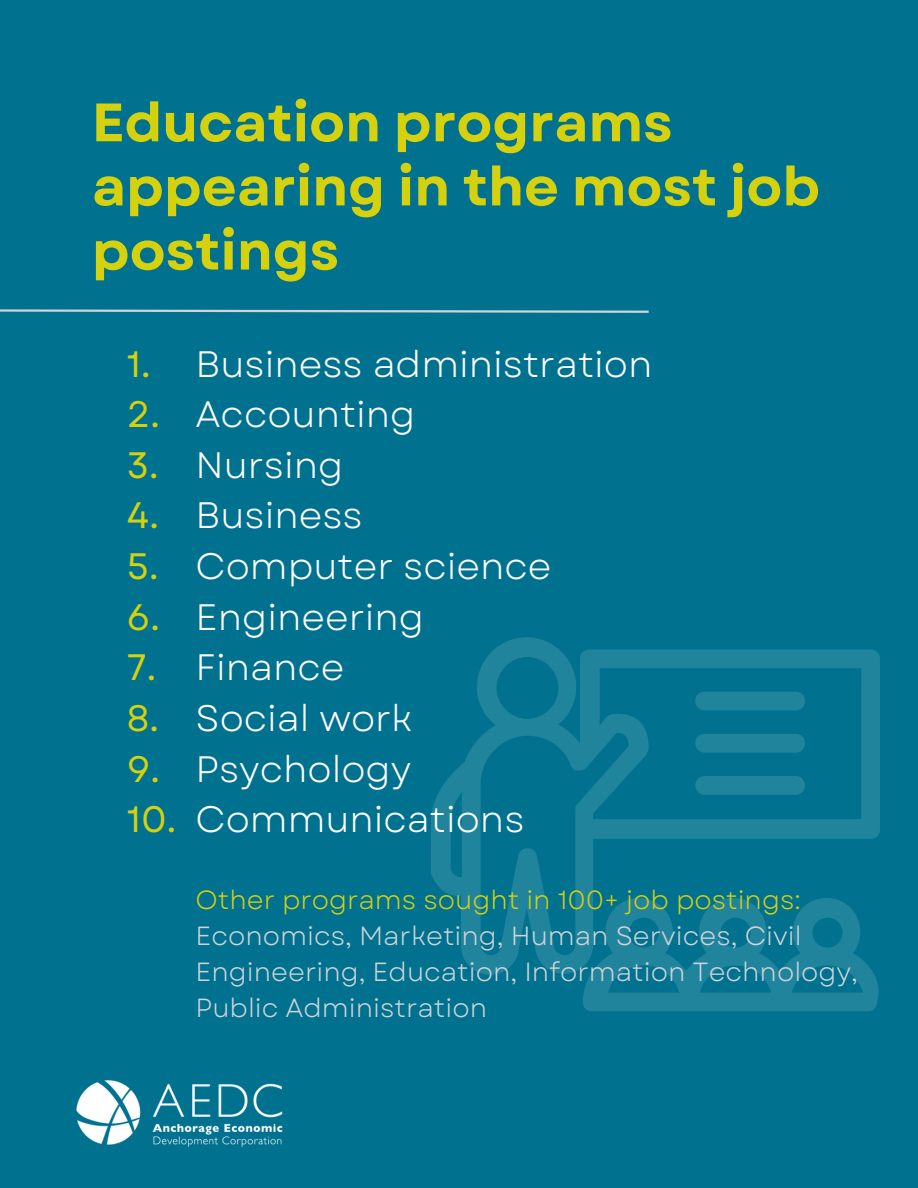
<style>
.page{position:relative;width:918px;height:1188px;background:#00728f}
.page>*{position:absolute;margin:0;border:0;box-sizing:border-box;transform-origin:0 0}
.t1{font:700 54px/64.2px "Garet";color:#d5d10e}
.t2{font:36.75px "Garet";color:#fff}
.t3{font:36.75px "Garet";color:#d5d10e}
.t4{font:26.25px/36px "Garet";color:#cfd4d8}
.t5{font:26.25px "Garet";color:#d5d10e}
</style>
<div class="page">
<svg style="left:583px;top:975px;width:296px;height:36px"></svg>
<svg style="left:431px;top:637px;width:449px;height:338px"></svg>
<div style="left:695px;top:692px;width:110px;height:18px;background:#21849d;border-radius:9px"></div>
<div style="left:695px;top:734px;width:110px;height:19px;background:#21849d;border-radius:9px"></div>
<div style="left:695px;top:776px;width:110px;height:19px;background:#21849d;border-radius:9px"></div>
<img style="left:76px;top:1080px;width:206px;height:67px">
<svg style="left:0;top:309px;width:649px;height:4px"></svg>
<p class="t1" style="left:92px;top:91px;width:730px">Education programs appearing in the most job postings</p>
<p class="t3" style="left:127px;top:337px;width:25px">1.</p>
<p class="t3" style="left:127px;top:388px;width:34px">2.</p>
<p class="t3" style="left:127px;top:438px;width:33px">3.</p>
<p class="t3" style="left:127px;top:489px;width:33px">4.</p>
<p class="t3" style="left:127px;top:540px;width:33px">5.</p>
<p class="t3" style="left:127px;top:590px;width:34px">6.</p>
<p class="t3" style="left:127px;top:641px;width:31px">7.</p>
<p class="t3" style="left:127px;top:692px;width:34px">8.</p>
<p class="t3" style="left:127px;top:742px;width:34px">9.</p>
<p class="t3" style="left:127px;top:793px;width:51px">10.</p>
<p class="t2" style="left:196px;top:337px;width:458px">Business administration</p>
<p class="t2" style="left:196px;top:388px;width:221px">Accounting</p>
<p class="t2" style="left:196px;top:438px;width:149px">Nursing</p>
<p class="t2" style="left:196px;top:489px;width:169px">Business</p>
<p class="t2" style="left:196px;top:540px;width:357px">Computer science</p>
<p class="t2" style="left:196px;top:590px;width:230px">Engineering</p>
<p class="t2" style="left:196px;top:641px;width:150px">Finance</p>
<p class="t2" style="left:196px;top:692px;width:218px">Social work</p>
<p class="t2" style="left:196px;top:742px;width:217px">Psychology</p>
<p class="t2" style="left:196px;top:793px;width:330px">Communications</p>
<p class="t5" style="left:196px;top:881px;width:607px">Other programs sought in 100+ job postings:</p>
<p class="t4" style="left:196px;top:918px;width:664px">Economics, Marketing, Human Services, Civil<br>Engineering, Education, Information Technology,<br>Public Administration</p>
</div>
